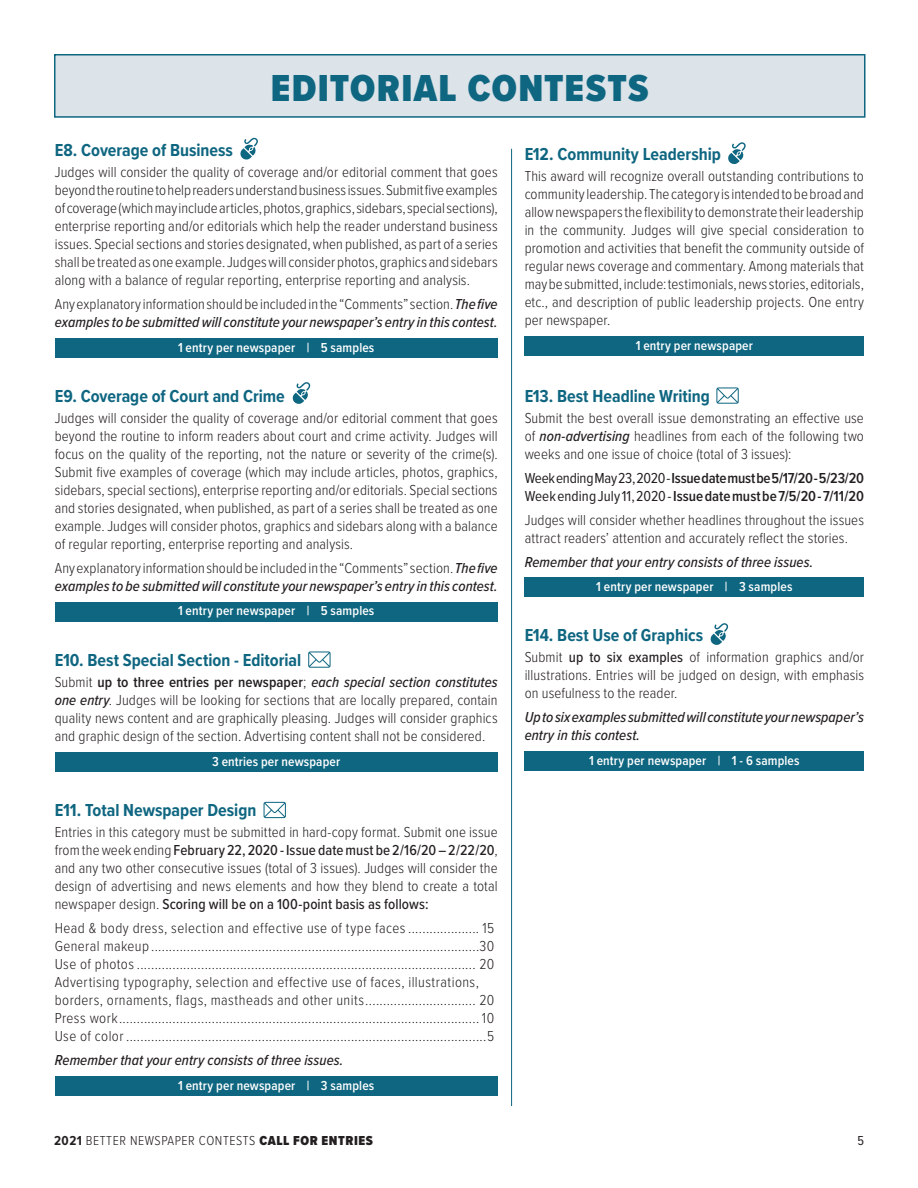
<style>
.page{position:relative;width:918px;height:1188px;background:#fff}
.page>*{position:absolute;margin:0;border:0;box-sizing:border-box;transform-origin:0 0}
.t1{font:900 39px "Proxima Nova Cond";letter-spacing:.035em;color:#0f6681}
.category{font:700 18px "Proxima Nova Cond";color:#0f6681}
.body{font:300 15px/18px "Proxima Nova Cond";letter-spacing:.01em;color:#231f20;text-align:justify}
.body-2{font:italic 500 15px/18px "Proxima Nova Cond";letter-spacing:.005em;color:#231f20}
.body-3{font:300 15px "Proxima Nova Cond";letter-spacing:.03em;color:#231f20}
.body-4{font:600 15px/18px "Proxima Nova Cond";letter-spacing:-.005em;color:#231f20}
.t2{font:600 13.5px "Proxima Nova Cond";letter-spacing:.01em;color:#fff}
.t3{font:300 13.5px "Proxima Nova Cond";letter-spacing:.04em;color:#231f20}
.t4{font:13.5px "Proxima Nova Cond";color:#231f20}
.s1{font-weight:300;font-style:normal}
.s2{font-weight:600}
.s3{font-weight:500;font-style:italic}
.s4{font-weight:500}
.s5{font-weight:400}
.s6{font-weight:700}
.s7{font-weight:900}
</style>
<div class="page">
<hr style="left:511px;top:149px;width:1px;height:957px;background:#0f6681">
<div style="left:54px;top:54px;width:812px;height:64px;background:#dce3e9;border:2px solid #0f6681"></div>
<div style="left:55px;top:338px;width:443px;height:19px;background:#0f6681"></div>
<div style="left:55px;top:602px;width:443px;height:19px;background:#0f6681"></div>
<div style="left:525px;top:751px;width:339px;height:20px;background:#0f6681"></div>
<svg style="left:240px;top:137px;width:18px;height:23px"></svg>
<svg style="left:292px;top:382px;width:18px;height:22px"></svg>
<div style="left:55px;top:752px;width:443px;height:20px;background:#0f6681"></div>
<svg style="left:308px;top:651px;width:23px;height:17px"></svg>
<div style="left:55px;top:1076px;width:443px;height:20px;background:#0f6681"></div>
<svg style="left:264px;top:802px;width:22px;height:16px"></svg>
<div style="left:525px;top:336px;width:339px;height:20px;background:#0f6681"></div>
<svg style="left:728px;top:142px;width:18px;height:22px"></svg>
<div style="left:525px;top:578px;width:339px;height:19px;background:#0f6681"></div>
<svg style="left:716px;top:387px;width:23px;height:17px"></svg>
<svg style="left:710px;top:623px;width:18px;height:22px"></svg>
<p class="t1" style="left:271px;top:60px;width:380px">EDITORIAL CONTESTS</p>
<p class="category" style="left:55px;top:137px;width:180px">E8. Coverage of Business</p>
<p class="body" style="left:55px;top:162px;width:444px">Judges will consider the quality of coverage and/or editorial comment that goes beyond the routine to help readers understand business issues. Submit five examples of coverage (which may include articles, photos, graphics, sidebars, special sections), enterprise reporting and/or editorials which help the reader understand business issues. Special sections and stories designated, when published, as part of a series shall be treated as one example. Judges will consider photos, graphics and sidebars along with a balance of regular reporting, enterprise reporting and analysis.</p>
<p class="body-2" style="left:55px;top:294px;width:444px"><span class="s1">Any explanatory information should be included in the “Comments” section.</span> The five examples to be submitted will constitute your newspaper’s entry in this contest.</p>
<p class="t2" style="left:178px;top:337px;width:198px">1 entry per newspaper | 5 samples</p>
<p class="category" style="left:55px;top:383px;width:232px">E9. Coverage of Court and Crime</p>
<p class="body" style="left:55px;top:408px;width:444px">Judges will consider the quality of coverage and/or editorial comment that goes beyond the routine to inform readers about court and crime activity. Judges will focus on the quality of the reporting, not the nature or severity of the crime(s).<br>Submit five examples of coverage (which may include articles, photos, graphics, sidebars, special sections), enterprise reporting and/or editorials. Special sections and stories designated, when published, as part of a series shall be treated as one example. Judges will consider photos, graphics and sidebars along with a balance of regular reporting, enterprise reporting and analysis.</p>
<p class="body-2" style="left:55px;top:558px;width:444px"><span class="s1">Any explanatory information should be included in the “Comments” section.</span> The five examples to be submitted will constitute your newspaper’s entry in this contest.</p>
<p class="t2" style="left:178px;top:601px;width:198px">1 entry per newspaper | 5 samples</p>
<p class="category" style="left:55px;top:647px;width:248px">E10. Best Special Section - Editorial</p>
<p class="body" style="left:55px;top:672px;width:444px">Submit <span class="s2">up to three entries per newspaper</span>; <span class="s3">each special section constitutes one entry</span>. Judges will be looking for sections that are locally prepared, contain quality news content and are graphically pleasing. Judges will consider graphics and graphic design of the section. Advertising content shall not be considered.</p>
<p class="t2" style="left:212px;top:751px;width:130px">3 entries per newspaper</p>
<p class="category" style="left:55px;top:797px;width:203px">E11. Total Newspaper Design</p>
<p class="body" style="left:55px;top:822px;width:444px">Entries in this category must be submitted in hard-copy format. Submit one issue from the week ending <span class="s4">February 22, 2020 - Issue date must be 2/16/20 – 2/22/20</span>, and any two other consecutive issues (total of 3 issues). Judges will consider the design of advertising and news elements and how they blend to create a total newspaper design. <span class="s4">Scoring will be on a 100-point basis as follows:</span></p>
<p class="body" style="left:55px;top:918px;width:441px">Head &amp; body dress, selection and effective use of type faces.................... 15</p>
<p class="body" style="left:55px;top:936px;width:441px">General makeup ............................................................................................30</p>
<p class="body" style="left:55px;top:954px;width:441px">Use of photos ............................................................................................... 20</p>
<p class="body" style="left:55px;top:972px;width:441px">Advertising typography, selection and effective use of faces, illustrations, borders, ornaments, flags, mastheads and other units............................... 20</p>
<p class="body-3" style="left:55px;top:1007px;width:441px">Press work..................................................................................................... 10</p>
<p class="body" style="left:55px;top:1026px;width:441px">Use of color .....................................................................................................5</p>
<p class="body-2" style="left:55px;top:1051px;width:290px">Remember that your entry consists of three issues.</p>
<p class="t2" style="left:178px;top:1075px;width:198px">1 entry per newspaper | 3 samples</p>
<p class="category" style="left:525px;top:141px;width:198px">E12. Community Leadership</p>
<p class="body" style="left:525px;top:167px;width:341px">This award will recognize overall outstanding contributions to community leadership. The category is intended to be broad and allow newspapers the flexibility to demonstrate their leadership in the community. Judges will give special consideration to promotion and activities that benefit the community outside of regular news coverage and commentary. Among materials that may be submitted, include: testimonials, news stories, editorials, etc., and description of public leadership projects. One entry per newspaper.</p>
<p class="t2" style="left:636px;top:336px;width:119px">1 entry per newspaper</p>
<p class="category" style="left:525px;top:382px;width:187px">E13. Best Headline Writing</p>
<p class="body" style="left:525px;top:408px;width:341px">Submit the best overall issue demonstrating an effective use of <span class="s3">non-advertising</span> headlines from each of the following two weeks and one issue of choice (total of 3 issues):</p>
<p class="body-4" style="left:525px;top:468px;width:341px"><span class="s5">Week ending May 23, 2020 -</span> Issue date must be 5/17/20 - 5/23/20<br><span class="s5">Week ending July 11, 2020 -</span> Issue date must be 7/5/20 - 7/11/20</p>
<p class="body" style="left:525px;top:510px;width:341px">Judges will consider whether headlines throughout the issues attract readers’ attention and accurately reflect the stories.</p>
<p class="body-2" style="left:525px;top:552px;width:290px">Remember that your entry consists of three issues.</p>
<p class="t2" style="left:596px;top:577px;width:198px">1 entry per newspaper | 3 samples</p>
<p class="category" style="left:525px;top:622px;width:180px">E14. Best Use of Graphics</p>
<p class="body" style="left:525px;top:648px;width:341px">Submit <span class="s4">up to six examples</span> of information graphics and/or illustrations. Entries will be judged on design, with emphasis on usefulness to the reader.</p>
<p class="body-2" style="left:525px;top:708px;width:341px">Up to six examples submitted will constitute your newspaper’s entry in this contest.</p>
<p class="t2" style="left:589px;top:750px;width:212px">1 entry per newspaper | 1 - 6 samples</p>
<p class="t3" style="left:54px;top:1130px;width:320px"><span class="s6">2021</span> BETTER NEWSPAPER CONTESTS <span class="s7">CALL FOR ENTRIES</span></p>
<p class="t4" style="left:857px;top:1130px;width:8px">5</p>
</div>
